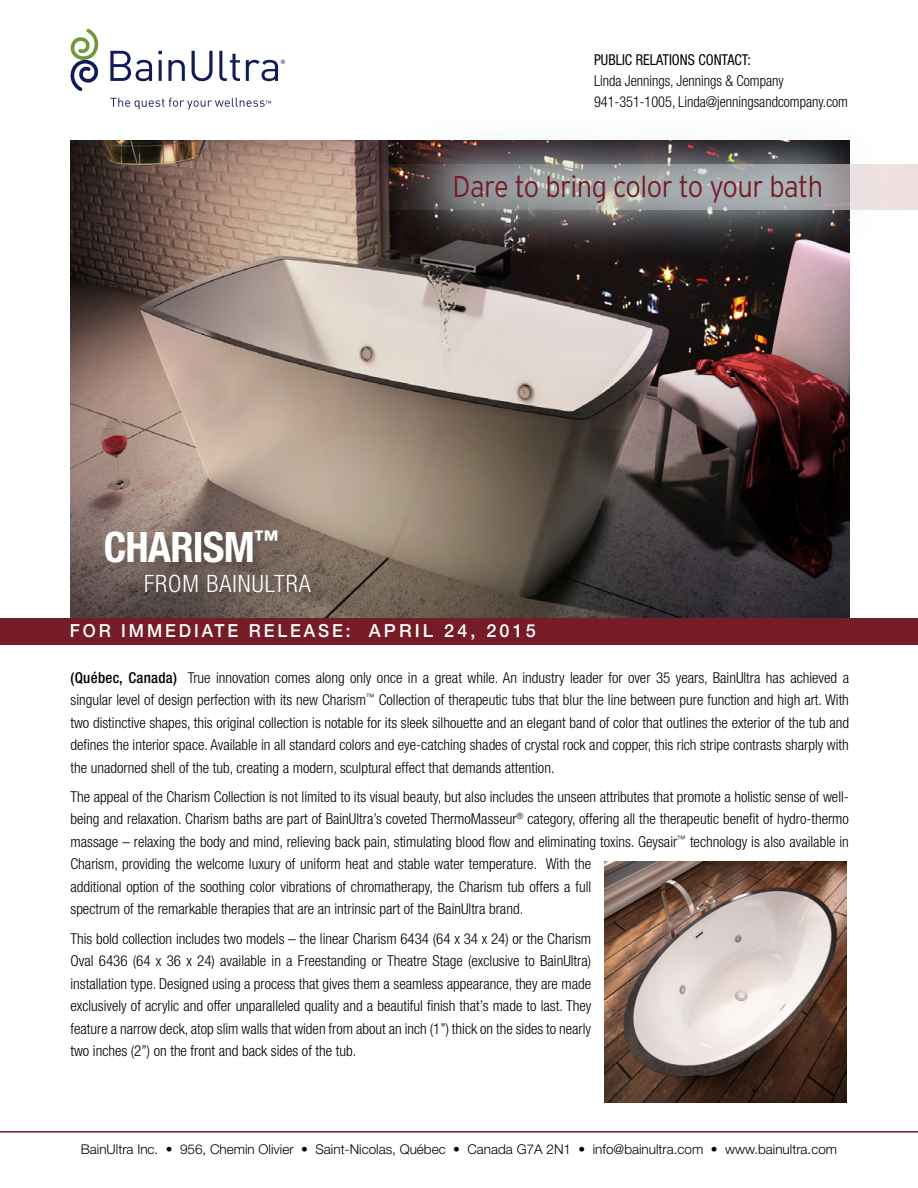
<style>
.page{position:relative;width:918px;height:1188px;background:#fff}
.page>*{position:absolute;margin:0;border:0;box-sizing:border-box;transform-origin:0 0}
.t1{font:700 condensed 42px "Helvetica Neue LT Std";letter-spacing:-.02em;color:#fff}
.t2{font:300 30px "Interstate";letter-spacing:-.02em;color:#761c26;scale:.91 1}
.t3{font:300 condensed 24px "Helvetica Neue LT Std";letter-spacing:.04em;color:#fff}
.t4{font:500 18px "Helvetica Neue";letter-spacing:.17em;color:#fff;scale:.95 1}
.t5{font:300 condensed 15px/22.5px "Helvetica Neue LT Std";color:#000;text-align:justify}
.t6{font:300 condensed 15px/21px "Helvetica Neue";color:#000;scale:.95 1}
.t7{font:condensed 15px "Helvetica Neue";color:#000;scale:.95 1}
.t8{font:300 13.5px "Helvetica Neue LT Std";color:#000}
.s1{font-weight:500}
</style>
<div class="page">
<img style="left:71px;top:140px;width:779px;height:478px">
<svg style="left:71px;top:29px;width:28px;height:62px"></svg>
<svg style="left:110px;top:51px;width:42px;height:30px"></svg>
<svg style="left:158px;top:51px;width:4px;height:3px"></svg>
<hr style="left:159px;top:60px;width:3px;height:21px;background:#111b57">
<svg style="left:168px;top:60px;width:17px;height:21px"></svg>
<svg style="left:192px;top:51px;width:21px;height:30px"></svg>
<svg style="left:219px;top:51px;width:21px;height:30px"></svg>
<svg style="left:246px;top:60px;width:39px;height:21px"></svg>
<svg style="left:110px;top:98px;width:161px;height:11px"></svg>
<div style="left:0;top:618px;width:918px;height:27px;background:#761c27"></div>
<hr style="left:0;top:1131px;width:918px;height:2px;background:#761c27">
<svg style="left:282px;top:164px;width:636px;height:46px;background:#b59d93"></svg>
<div style="left:392px;top:112px;width:491px;height:152px;background:#c2d8dd;opacity:.86"></div>
<div style="left:105px;top:530px;width:216px;height:73px;background:#000;opacity:.15"></div>
<img style="left:605px;top:861px;width:242px;height:242px">
<p class="t7" style="left:594px;top:51px;width:167px">PUBLIC RELATIONS CONTACT:</p>
<p class="t6" style="left:594px;top:70px;width:269px">Linda Jennings, Jennings &amp; Company<br>941-351-1005, Linda@jenningsandcompany.com</p>
<h1 class="t1" style="left:104px;top:522px;width:176px">CHARISM<sup>™</sup></h1>
<h3 class="t3" style="left:144px;top:570px;width:168px">FROM BAINULTRA</h3>
<h2 class="t2" style="left:453px;top:169px;width:409px">Dare to bring color to your bath</h2>
<p class="t4" style="left:70px;top:620px;width:492px">FOR IMMEDIATE RELEASE: APRIL 24, 2015</p>
<p class="t5" style="left:70px;top:666px;width:780px"><span class="s1">(Québec, Canada)</span> True innovation comes along only once in a great while. An industry leader for over 35 years, BainUltra has achieved a singular level of design perfection with its new Charism<sup>™</sup> Collection of therapeutic tubs that blur the line between pure function and high art. With two distinctive shapes, this original collection is notable for its sleek silhouette and an elegant band of color that outlines the exterior of the tub and defines the interior space. Available in all standard colors and eye-catching shades of crystal rock and copper, this rich stripe contrasts sharply with the unadorned shell of the tub, creating a modern, sculptural effect that demands attention.</p>
<p class="t5" style="left:70px;top:785px;width:780px;text-align:left">The appeal of the Charism Collection is not limited to its visual beauty, but also includes the unseen attributes that promote a holistic sense of well&shy;being and relaxation. Charism baths are part of BainUltra’s coveted ThermoMasseur<sup>®</sup> category, offering all the therapeutic benefit of hydro-thermo massage – relaxing the body and mind, relieving back pain, stimulating blood flow and eliminating toxins. Geysair<sup>™</sup> technology is also available in Charism, providing the welcome luxury of uniform heat and stable water temperature. With the<br>additional option of the soothing color vibrations of chromatherapy, the Charism tub offers a full<br>spectrum of the remarkable therapies that are an intrinsic part of the BainUltra brand.</p>
<p class="t5" style="left:71px;top:927px;width:522px">This bold collection includes two models – the linear Charism 6434 (64 x 34 x 24) or the Charism Oval 6436 (64 x 36 x 24) available in a Freestanding or Theatre Stage (exclusive to BainUltra) installation type. Designed using a process that gives them a seamless appearance, they are made exclusively of acrylic and offer unparalleled quality and a beautiful finish that’s made to last. They feature a narrow deck, atop slim walls that widen from about an inch (1”) thick on the sides to nearly two inches (2”) on the front and back sides of the tub.</p>
<p class="t8" style="left:81px;top:1141px;width:758px">BainUltra Inc. • 956, Chemin Olivier • Saint-Nicolas, Québec • Canada G7A 2N1 • info@bainultra.com • www.bainultra.com</p>
</div>
